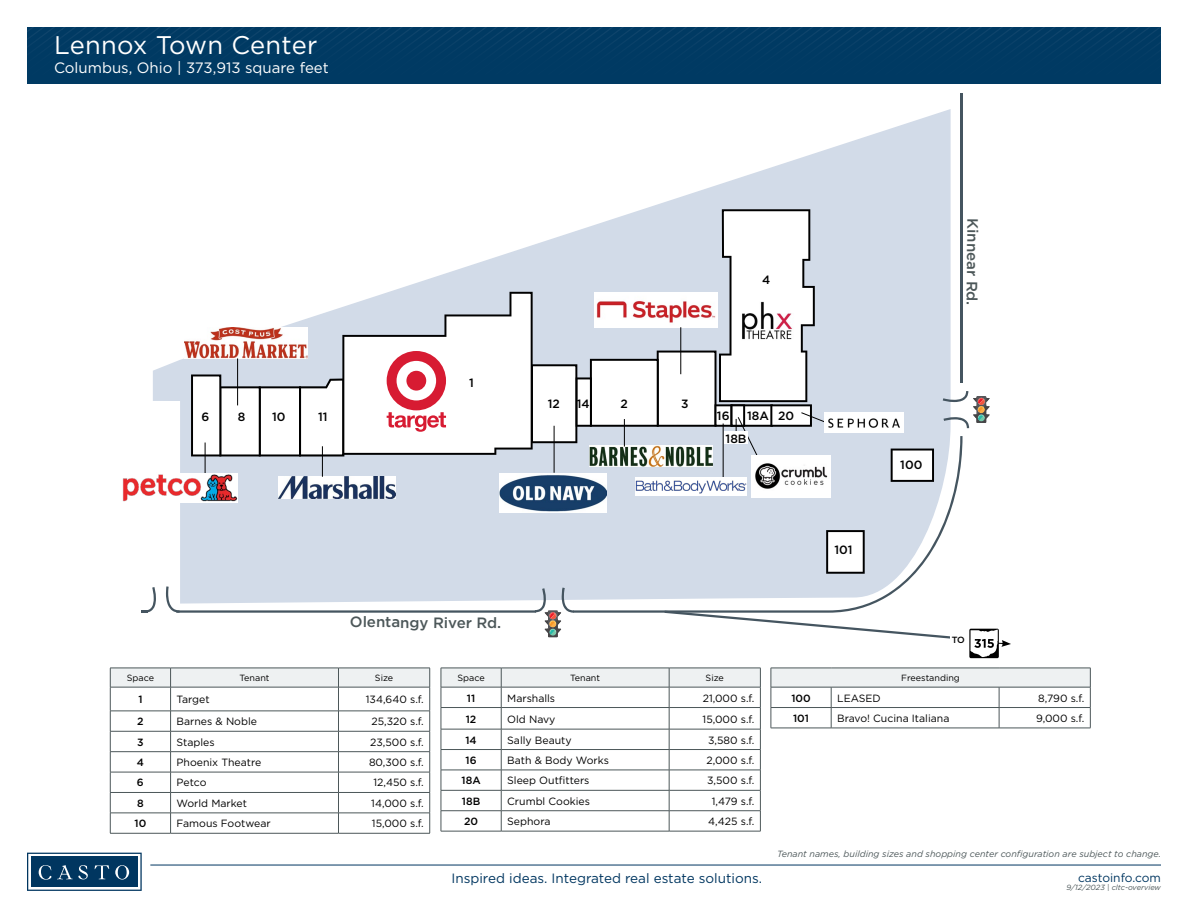
<style>
.page{position:relative;width:1188px;height:918px;background:#fff}
.page>*{position:absolute;margin:0;border:0;box-sizing:border-box;transform-origin:0 0}
.t1{font:25.5px "Gotham";letter-spacing:.01em;color:#fff}
.t2{font:15px "Gotham";color:#fff}
.t3{font:500 15px "Gotham";color:#4c5759}
.t4{font:13.5px "Gotham";color:#003660}
.t5{font:500 12px "Gotham";color:#000}
.t6{font:12px "Gotham";color:#003660}
.t7{font:10.5px "Gotham";color:#000}
.t8{font:500 10.5px "Gotham";color:#000}
.t9{font:italic 9px "Gotham";color:#4c5759}
.t10{font:9px "Gotham";color:#000}
.t11{font:500 9px "Gotham";color:#000}
.t12{font:italic 7.5px "Gotham";color:#4c5759}
</style>
<div class="page">
<div style="left:27px;top:27px;width:1134px;height:56px;background:#003a63"></div>
<svg style="left:27px;top:27px;width:1134px;height:15px"></svg>
<svg style="left:27px;top:853px;width:115px;height:38px"></svg>
<hr style="left:150px;top:865px;width:1011px;height:1px;background:#003660">
<svg style="left:153px;top:109px;width:798px;height:327px"></svg>
<svg style="left:180px;top:436px;width:783px;height:177px;background:#d5dde7"></svg>
<hr style="left:960px;top:94px;width:3px;height:289px;background:#455560">
<svg style="left:665px;top:611px;width:292px;height:28px"></svg>
<svg style="left:142px;top:587px;width:14px;height:26px"></svg>
<svg style="left:166px;top:586px;width:14px;height:27px"></svg>
<svg style="left:535px;top:588px;width:39px;height:49px"></svg>
<svg style="left:943px;top:391px;width:47px;height:37px"></svg>
<svg style="left:110px;top:668px;width:320px;height:165px"></svg>
<hr style="left:110px;top:833px;width:61px;height:1px;background:#4c5759">
<hr style="left:171px;top:833px;width:167px;height:1px;background:#4c5759">
<hr style="left:338px;top:833px;width:92px;height:1px;background:#4c5759">
<svg style="left:441px;top:668px;width:320px;height:163px"></svg>
<hr style="left:441px;top:831px;width:60px;height:1px;background:#4c5759">
<hr style="left:501px;top:831px;width:168px;height:1px;background:#4c5759">
<hr style="left:669px;top:831px;width:92px;height:1px;background:#4c5759">
<div style="left:771px;top:668px;width:319px;height:19px;background:#eef1f2"></div>
<hr style="left:771px;top:668px;width:60px;height:1px;background:#4c5759">
<hr style="left:831px;top:668px;width:168px;height:1px;background:#4c5759">
<hr style="left:999px;top:668px;width:92px;height:1px;background:#4c5759">
<hr style="left:771px;top:687px;width:60px;height:1px;background:#4c5759">
<hr style="left:831px;top:687px;width:168px;height:1px;background:#4c5759">
<hr style="left:999px;top:687px;width:92px;height:1px;background:#4c5759">
<hr style="left:771px;top:707px;width:60px;height:1px;background:#4c5759">
<svg style="left:771px;top:668px;width:1px;height:60px"></svg>
<hr style="left:831px;top:707px;width:168px;height:1px;background:#4c5759">
<svg style="left:831px;top:687px;width:1px;height:41px"></svg>
<hr style="left:999px;top:707px;width:92px;height:1px;background:#4c5759">
<svg style="left:999px;top:687px;width:1px;height:41px"></svg>
<svg style="left:1090px;top:668px;width:1px;height:60px"></svg>
<hr style="left:771px;top:728px;width:60px;height:1px;background:#4c5759">
<hr style="left:831px;top:728px;width:168px;height:1px;background:#4c5759">
<hr style="left:999px;top:728px;width:92px;height:1px;background:#4c5759">
<div style="left:950px;top:634px;width:17px;height:20px;background:#fff"></div>
<svg style="left:969px;top:629px;width:30px;height:29px"></svg>
<svg style="left:970px;top:630px;width:41px;height:27px"></svg>
<img style="left:751px;top:456px;width:80px;height:41px">
<div style="left:824px;top:413px;width:80px;height:20px;background:#fff"></div>
<img style="left:829px;top:418px;width:70px;height:10px">
<img style="left:185px;top:327px;width:6px;height:31px">
<img style="left:589px;top:464px;width:123px;height:2px">
<img style="left:279px;top:476px;width:116px;height:23px">
<img style="left:499px;top:473px;width:108px;height:39px">
<hr style="left:554px;top:426px;width:1px;height:47px;background:#000">
<hr style="left:723px;top:424px;width:1px;height:56px;background:#000">
<img style="left:122px;top:473px;width:116px;height:29px">
<svg style="left:191px;top:209px;width:636px;height:255px"></svg>
<hr style="left:205px;top:443px;width:1px;height:30px;background:#000">
<hr style="left:322px;top:446px;width:1px;height:31px;background:#000">
<img style="left:635px;top:477px;width:111px;height:18px">
<h1 class="t1" style="left:54px;top:29px;width:265px">Lennox Town Center</h1>
<h2 class="t2" style="left:54px;top:58px;width:276px">Columbus, Ohio | 373,913 square feet</h2>
<p class="t5" style="left:202px;top:409px;width:9px">6</p>
<p class="t5" style="left:238px;top:409px;width:9px">8</p>
<p class="t5" style="left:272px;top:409px;width:15px">10</p>
<p class="t5" style="left:318px;top:409px;width:11px">11</p>
<p class="t5" style="left:469px;top:375px;width:6px">1</p>
<h2 class="t3" style="left:350px;top:611px;width:153px;rotate:1deg">Olentangy River Rd.</h2>
<p class="t5" style="left:762px;top:272px;width:10px">4</p>
<p class="t5" style="left:548px;top:396px;width:14px">12</p>
<p class="t5" style="left:620px;top:396px;width:9px">2</p>
<p class="t5" style="left:681px;top:396px;width:9px">3</p>
<p class="t5" style="left:577px;top:396px;width:14px">14</p>
<p class="t5" style="left:717px;top:408px;width:14px">16</p>
<p class="t5" style="left:747px;top:408px;width:49px">18A 20</p>
<p class="t5" style="left:726px;top:430px;width:22px">18B</p>
<p class="t5" style="left:835px;top:542px;width:20px">101</p>
<h2 class="t3" style="left:983px;top:219px;width:89px;rotate:91deg">Kinnear Rd.</h2>
<p class="t5" style="left:900px;top:457px;width:24px">100</p>
<p class="t11" style="left:952px;top:634px;width:15px">TO</p>
<p class="t10" style="left:127px;top:672px;width:29px">Space</p>
<p class="t10" style="left:240px;top:672px;width:31px">Tenant</p>
<p class="t10" style="left:375px;top:672px;width:20px">Size</p>
<p class="t8" style="left:138px;top:693px;width:6px">1</p>
<p class="t7" style="left:177px;top:693px;width:35px">Target</p>
<p class="t7" style="left:366px;top:693px;width:59px">134,640 s.f.</p>
<p class="t8" style="left:137px;top:715px;width:8px">2</p>
<p class="t7" style="left:177px;top:715px;width:82px">Barnes &amp; Noble</p>
<p class="t7" style="left:371px;top:715px;width:54px">25,320 s.f.</p>
<p class="t8" style="left:137px;top:735px;width:8px">3</p>
<p class="t7" style="left:177px;top:735px;width:40px">Staples</p>
<p class="t7" style="left:370px;top:735px;width:55px">23,500 s.f.</p>
<p class="t8" style="left:137px;top:756px;width:9px">4</p>
<p class="t7" style="left:177px;top:756px;width:86px">Phoenix Theatre</p>
<p class="t7" style="left:369px;top:756px;width:56px">80,300 s.f.</p>
<p class="t8" style="left:137px;top:776px;width:8px">6</p>
<p class="t7" style="left:177px;top:776px;width:31px">Petco</p>
<p class="t7" style="left:373px;top:776px;width:52px">12,450 s.f.</p>
<p class="t8" style="left:137px;top:796px;width:8px">8</p>
<p class="t7" style="left:177px;top:796px;width:72px">World Market</p>
<p class="t7" style="left:371px;top:796px;width:54px">14,000 s.f.</p>
<p class="t8" style="left:135px;top:817px;width:13px">10</p>
<p class="t7" style="left:177px;top:817px;width:96px">Famous Footwear</p>
<p class="t7" style="left:372px;top:817px;width:53px">15,000 s.f.</p>
<p class="t10" style="left:457px;top:672px;width:29px">Space</p>
<p class="t10" style="left:570px;top:672px;width:31px">Tenant</p>
<p class="t10" style="left:706px;top:672px;width:20px">Size</p>
<p class="t8" style="left:467px;top:691px;width:10px">11</p>
<p class="t7" style="left:507px;top:691px;width:49px">Marshalls</p>
<p class="t7" style="left:703px;top:691px;width:53px">21,000 s.f.</p>
<p class="t8" style="left:466px;top:713px;width:12px">12</p>
<p class="t7" style="left:507px;top:712px;width:50px">Old Navy</p>
<p class="t7" style="left:703px;top:712px;width:53px">15,000 s.f.</p>
<p class="t8" style="left:465px;top:733px;width:13px">14</p>
<p class="t7" style="left:507px;top:733px;width:66px">Sally Beauty</p>
<p class="t7" style="left:708px;top:733px;width:48px">3,580 s.f.</p>
<p class="t8" style="left:466px;top:753px;width:13px">16</p>
<p class="t7" style="left:507px;top:753px;width:103px">Bath &amp; Body Works</p>
<p class="t7" style="left:706px;top:753px;width:49px">2,000 s.f.</p>
<p class="t8" style="left:462px;top:774px;width:21px">18A</p>
<p class="t7" style="left:507px;top:774px;width:84px">Sleep Outfitters</p>
<p class="t7" style="left:707px;top:774px;width:49px">3,500 s.f.</p>
<p class="t8" style="left:462px;top:794px;width:20px">18B</p>
<p class="t7" style="left:507px;top:794px;width:84px">Crumbl Cookies</p>
<p class="t7" style="left:712px;top:794px;width:44px">1,479 s.f.</p>
<p class="t8" style="left:464px;top:815px;width:16px">20</p>
<p class="t7" style="left:507px;top:815px;width:45px">Sephora</p>
<p class="t7" style="left:708px;top:815px;width:48px">4,425 s.f.</p>
<p class="t10" style="left:901px;top:672px;width:60px">Freestanding</p>
<p class="t8" style="left:791px;top:691px;width:21px">100</p>
<p class="t7" style="left:837px;top:691px;width:45px">LEASED</p>
<p class="t7" style="left:1038px;top:691px;width:48px">8,790 s.f.</p>
<p class="t8" style="left:793px;top:711px;width:17px">101</p>
<p class="t7" style="left:837px;top:711px;width:114px">Bravo! Cucina Italiana</p>
<p class="t7" style="left:1036px;top:711px;width:50px">9,000 s.f.</p>
<p class="t9" style="left:777px;top:848px;width:385px">Tenant names, building sizes and shopping center configuration are subject to change.</p>
<p class="t12" style="left:1067px;top:883px;width:96px">9/12/2023 | cltc-overview</p>
<p class="t4" style="left:452px;top:870px;width:312px">Inspired ideas. Integrated real estate solutions.</p>
<p class="t6" style="left:1078px;top:870px;width:84px">castoinfo.com</p>
</div>
